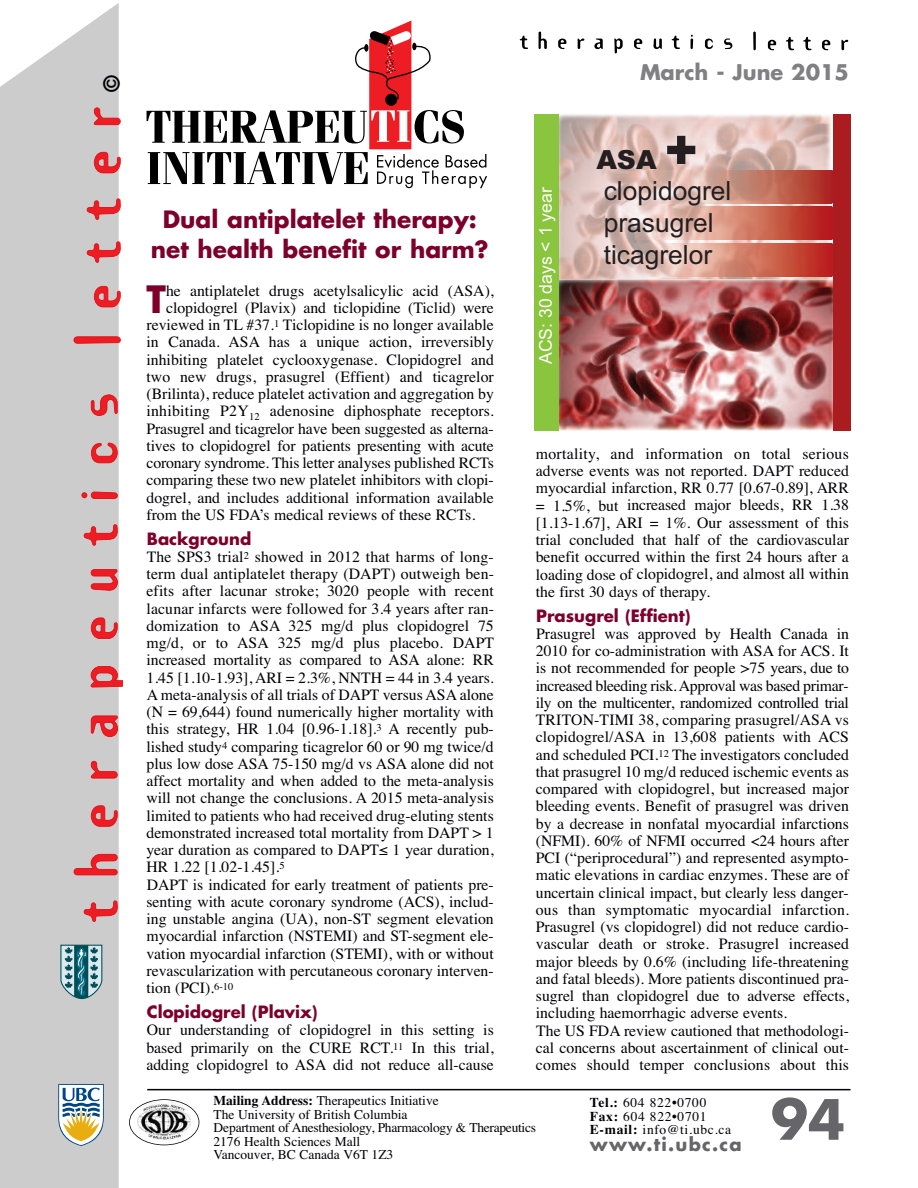
<style>
.page{position:relative;width:918px;height:1188px;background:#fff}
.page>*{position:absolute;margin:0;border:0;box-sizing:border-box;transform-origin:0 0}
.t1{font:700 54px "Futura";color:#66666a}
.t2{font:700 36.6px "Futura";color:#7d002a}
.t3{font:26.4px/31.7px "Arial";color:#231f20}
.t4{font:700 23.25px/30.5px "Futura";color:#7d002a;text-align:center}
.t5{font:700 21px "Futura";color:#808082}
.t6{font:700 21px "Futura";color:#000006}
.t7{font:700 18px "Futura";letter-spacing:.07em;color:#66666a}
.t8{font:17.55px "Arial";color:#fff}
.t9{font:700 16.5px "Futura";color:#7d002a}
.t10{font:15.75px/17.2px "Times";color:#000006;text-align:justify}
.t11{font:13.5px/13.5px "Times";color:#000006}
.t12{font:13.5px/13.5px "Times";letter-spacing:.05em;color:#000006}
.s1{font-weight:900}
.s2{font-weight:900;font-size:52.8px}
.s3{font-weight:700}
</style>
<div class="page">
<div style="left:0;top:3px;width:119px;height:1185px;background:#ccc"></div>
<svg style="left:73px;top:336px;width:48px;height:8px"></svg>
<svg style="left:94px;top:286px;width:27px;height:22px"></svg>
<svg style="left:86px;top:241px;width:35px;height:22px"></svg>
<svg style="left:86px;top:198px;width:35px;height:22px"></svg>
<svg style="left:94px;top:152px;width:27px;height:22px"></svg>
<svg style="left:94px;top:107px;width:27px;height:18px"></svg>
<svg style="left:83px;top:900px;width:35px;height:22px"></svg>
<svg style="left:73px;top:854px;width:45px;height:22px"></svg>
<svg style="left:91px;top:805px;width:27px;height:22px"></svg>
<svg style="left:91px;top:761px;width:27px;height:18px"></svg>
<svg style="left:91px;top:715px;width:27px;height:22px"></svg>
<svg style="left:90px;top:666px;width:32px;height:22px"></svg>
<svg style="left:91px;top:617px;width:27px;height:22px"></svg>
<svg style="left:90px;top:569px;width:28px;height:22px"></svg>
<svg style="left:83px;top:524px;width:35px;height:22px"></svg>
<svg style="left:81px;top:491px;width:37px;height:8px"></svg>
<svg style="left:91px;top:442px;width:27px;height:22px"></svg>
<svg style="left:91px;top:394px;width:27px;height:22px"></svg>
<hr style="left:753px;top:32px;width:3px;height:18px;background:#000">
<svg style="left:768px;top:40px;width:8px;height:10px"></svg>
<svg style="left:786px;top:37px;width:8px;height:13px"></svg>
<svg style="left:803px;top:37px;width:9px;height:13px"></svg>
<svg style="left:822px;top:40px;width:8px;height:10px"></svg>
<svg style="left:841px;top:40px;width:7px;height:10px"></svg>
<svg style="left:520px;top:36px;width:8px;height:13px"></svg>
<svg style="left:539px;top:32px;width:8px;height:17px"></svg>
<svg style="left:558px;top:39px;width:8px;height:10px"></svg>
<svg style="left:578px;top:39px;width:6px;height:10px"></svg>
<svg style="left:594px;top:39px;width:9px;height:10px"></svg>
<svg style="left:614px;top:38px;width:9px;height:15px"></svg>
<svg style="left:634px;top:39px;width:8px;height:10px"></svg>
<svg style="left:653px;top:38px;width:9px;height:11px"></svg>
<svg style="left:672px;top:36px;width:8px;height:13px"></svg>
<svg style="left:691px;top:35px;width:2px;height:14px"></svg>
<svg style="left:705px;top:39px;width:8px;height:10px"></svg>
<svg style="left:724px;top:39px;width:8px;height:10px"></svg>
<svg style="left:129px;top:1100px;width:70px;height:45px"></svg>
<img style="left:138px;top:1102px;width:53px;height:39px">
<div style="left:129px;top:1099px;width:70px;height:46px;border:2px solid #000006;border-radius:50%"></div>
<svg style="left:147px;top:21px;width:340px;height:167px"></svg>
<svg style="left:58px;top:1084px;width:46px;height:62px"></svg>
<hr style="left:147px;top:1089px;width:703px;height:1px;background:#000006">
<svg style="left:60px;top:944px;width:43px;height:55px;background:#729fa7"></svg>
<img style="left:559px;top:114px;width:272px;height:165px">
<img style="left:559px;top:279px;width:274px;height:152px">
<img style="left:650px;top:170px;width:183px;height:33px">
<img style="left:636px;top:207px;width:197px;height:33px">
<img style="left:624px;top:243px;width:209px;height:33px">
<div style="left:833px;top:114px;width:18px;height:317px;background:#aa1c20"></div>
<div style="left:534px;top:114px;width:25px;height:317px;background:#8ac53e"></div>
<h3 class="t6" style="left:102px;top:92px;width:18px;rotate:-90deg">©</h3>
<h3 class="t4" style="left:151px;top:206px;width:339px">Dual antiplatelet therapy: net health benefit or harm?</h3>
<h2 class="t2" style="left:147px;top:282px;width:21px">T</h2>
<p class="t10" style="left:166px;top:281px;width:329px">he antiplatelet drugs acetylsalicylic acid (ASA),</p>
<p class="t10" style="left:166px;top:299px;width:329px">clopidogrel (Plavix) and ticlopidine (Ticlid) were</p>
<p class="t10" style="left:147px;top:316px;width:349px">reviewed in TL #37.<sup>1</sup> Ticlopidine is no longer available</p>
<p class="t10" style="left:147px;top:333px;width:349px">in Canada. ASA has a unique action, irreversibly</p>
<p class="t10" style="left:147px;top:350px;width:349px">inhibiting platelet cyclooxygenase. Clopidogrel and</p>
<p class="t10" style="left:147px;top:368px;width:349px">two new drugs, prasugrel (Effient) and ticagrelor</p>
<p class="t10" style="left:147px;top:385px;width:349px">(Brilinta), reduce platelet activation and aggregation by</p>
<p class="t10" style="left:147px;top:402px;width:349px">inhibiting P2Y<sub>12</sub> adenosine diphosphate receptors.</p>
<p class="t10" style="left:147px;top:419px;width:349px">Prasugrel and ticagrelor have been suggested as alterna-</p>
<p class="t10" style="left:147px;top:437px;width:349px">tives to clopidogrel for patients presenting with acute</p>
<p class="t10" style="left:147px;top:454px;width:349px">coronary syndrome. This letter analyses published RCTs</p>
<p class="t10" style="left:147px;top:471px;width:349px">comparing these two new platelet inhibitors with clopi-</p>
<p class="t10" style="left:147px;top:488px;width:349px">dogrel, and includes additional information available</p>
<p class="t10" style="left:147px;top:506px;width:330px">from the US FDA’s medical reviews of these RCTs.</p>
<p class="t9" style="left:147px;top:531px;width:106px">Background</p>
<p class="t10" style="left:146px;top:548px;width:349px;text-align:left">The SPS3 trial<sup>2</sup> showed in 2012 that harms of long&shy;term dual antiplatelet therapy (DAPT) outweigh ben&shy;efits after lacunar stroke; 3020 people with recent lacunar infarcts were followed for 3.4 years after ran&shy;domization to ASA 325 mg/d plus clopidogrel 75 mg/d, or to ASA 325 mg/d plus placebo. DAPT increased mortality as compared to ASA alone: RR 1.45 [1.10-1.93], ARI = 2.3%, NNTH = 44 in 3.4 years.<br>A meta-analysis of all trials of DAPT versus ASA alone (N = 69,644) found numerically higher mortality with this strategy, HR 1.04 [0.96-1.18].<sup>3</sup> A recently pub&shy;lished study<sup>4</sup> comparing ticagrelor 60 or 90 mg twice/d plus low dose ASA 75-150 mg/d vs ASA alone did not affect mortality and when added to the meta-analysis will not change the conclusions. A 2015 meta-analysis limited to patients who had received drug-eluting stents demonstrated increased total mortality from DAPT &gt; 1 year duration as compared to DAPT≤ 1 year duration, HR 1.22 [1.02-1.45].<sup>5<br></sup>DAPT is indicated for early treatment of patients pre&shy;senting with acute coronary syndrome (ACS), includ&shy;ing unstable angina (UA), non-ST segment elevation myocardial infarction (NSTEMI) and ST-segment ele&shy;vation myocardial infarction (STEMI), with or without revascularization with percutaneous coronary interven&shy;tion (PCI).<sup>6-10</sup></p>
<p class="t9" style="left:147px;top:1004px;width:172px">Clopidogrel (Plavix)</p>
<p class="t10" style="left:146px;top:1021px;width:349px">Our understanding of clopidogrel in this setting is based primarily on the CURE RCT.<sup>11</sup> In this trial, adding clopidogrel to ASA did not reduce all-cause</p>
<p class="t8" style="left:534px;top:364px;width:178px;rotate:-90deg">ACS: 30 days &lt; 1 year</p>
<h3 class="t5" style="left:640px;top:62px;width:210px">March - June 2015</h3>
<h3 class="t3" style="left:596px;top:144px;width:137px"><span class="s1">ASA</span> <span class="s2">+ </span>clopidogrel prasugrel ticagrelor</h3>
<p class="t10" style="left:536px;top:445px;width:315px">mortality, and information on total serious adverse events was not reported. DAPT reduced myocardial infarction, RR 0.77 [0.67-0.89], ARR = 1.5%, but increased major bleeds, RR 1.38 [1.13-1.67], ARI = 1%. Our assessment of this trial concluded that half of the cardiovascular benefit occurred within the first 24 hours after a loading dose of clopidogrel, and almost all within the first 30 days of therapy.</p>
<p class="t9" style="left:536px;top:608px;width:156px">Prasugrel (Effient)</p>
<p class="t10" style="left:536px;top:625px;width:315px;text-align:left">Prasugrel was approved by Health Canada in 2010 for co-administration with ASA for ACS. It is not recommended for people &gt;75 years, due to increased bleeding risk.Approval was based primar&shy;ily on the multicenter, randomized controlled trial TRITON-TIMI 38, comparing prasugrel/ASA vs clopidogrel/ASA in 13,608 patients with ACS and scheduled PCI.<sup>12</sup> The investigators concluded that prasugrel 10 mg/d reduced ischemic events as compared with clopidogrel, but increased major bleeding events. Benefit of prasugrel was driven by a decrease in nonfatal myocardial infarctions (NFMI). 60% of NFMI occurred &lt;24 hours after PCI (“periprocedural”) and represented asympto&shy;matic elevations in cardiac enzymes. These are of uncertain clinical impact, but clearly less danger&shy;ous than symptomatic myocardial infarction.<br>Prasugrel (vs clopidogrel) did not reduce cardio&shy;vascular death or stroke. Prasugrel increased major bleeds by 0.6% (including life-threatening and fatal bleeds). More patients discontinued pra&shy;sugrel than clopidogrel due to adverse effects, including haemorrhagic adverse events.<br>The US FDA review cautioned that methodologi&shy;cal concerns about ascertainment of clinical out&shy;comes should temper conclusions about this</p>
<p class="t11" style="left:213px;top:1094px;width:324px"><span class="s3">Mailing Address:</span> Therapeutics Initiative<br>The University of British Columbia<br>Department of Anesthesiology, Pharmacology &amp; Therapeutics 2176 Health Sciences Mall<br>Vancouver, BC Canada V6T 1Z3</p>
<p class="t12" style="left:590px;top:1096px;width:143px"><span class="s3">Tel.:</span> 604 822•0700<br><span class="s3">Fax:</span> 604 822•0701<br><span class="s3">E-mail:</span> info@ti.ubc.ca</p>
<p class="t7" style="left:590px;top:1136px;width:153px">www.ti.ubc.ca</p>
<h1 class="t1" style="left:771px;top:1095px;width:76px">94</h1>
</div>
